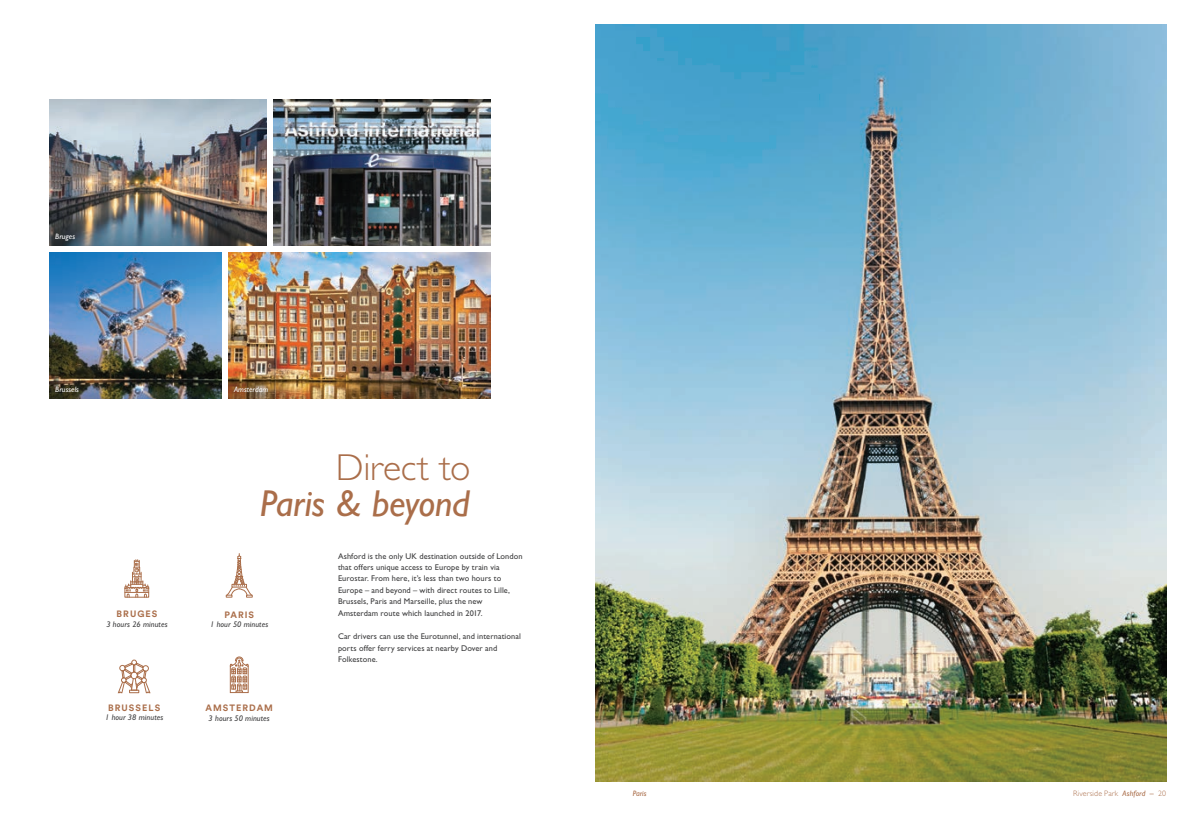
<style>
.page{position:relative;width:1191px;height:831px;background:#fff}
.page>*{position:absolute;margin:0;border:0;box-sizing:border-box;transform-origin:0 0}
.NEW_Page_header{font:italic 37.62px "Gill Sans";letter-spacing:-.01em;color:#aa6e4a}
.NEW_Page_header-2{font:300 37.62px "Gill Sans";letter-spacing:-.005em;color:#aa6e4a}
.NEW_Image_caption{font:700 9.1px "Circular Std";letter-spacing:.115em;color:#aa6e4a}
.NEW_Intro_para_BLACK{font:8.31px/11.4px "Gill Sans";letter-spacing:.01em;color:#3e3e3f}
.Connections_italic{font:italic 8.22px "Gill Sans";letter-spacing:.01em;color:#3e3e3f}
.t1{font:italic 7.88px "Gill Sans";letter-spacing:.005em;color:#fff}
.t2{font:300 7.88px "Gill Sans";letter-spacing:.02em;color:#aa6e4a}
.t3{font:italic 7.88px "Gill Sans";letter-spacing:.005em;color:#aa6e4a}
.s1{font-weight:400;font-style:italic}
</style>
<div class="page">
<img style="left:228px;top:252px;width:262px;height:147px">
<img style="left:595px;top:25px;width:571px;height:756px">
<img style="left:50px;top:99px;width:216px;height:147px">
<img style="left:273px;top:99px;width:217px;height:147px">
<img style="left:50px;top:252px;width:172px;height:147px">
<svg style="left:124px;top:560px;width:25px;height:38px"></svg>
<svg style="left:229px;top:656px;width:20px;height:37px"></svg>
<svg style="left:226px;top:554px;width:27px;height:43px"></svg>
<svg style="left:118px;top:660px;width:33px;height:33px"></svg>
<p class="t1" style="left:55px;top:232px;width:21px">Bruges</p>
<p class="t1" style="left:55px;top:385px;width:25px">Brussels</p>
<p class="t1" style="left:234px;top:385px;width:36px">Amsterdam</p>
<p class="NEW_Image_caption" style="left:117px;top:608px;width:42px">BRUGES</p>
<p class="Connections_italic" style="left:106px;top:619px;width:63px">3 hours 26 minutes</p>
<p class="NEW_Image_caption" style="left:108px;top:702px;width:54px">BRUSSELS</p>
<p class="Connections_italic" style="left:105px;top:713px;width:60px">1 hour 38 minutes</p>
<p class="NEW_Page_header-2" style="left:336px;top:447px;width:136px">Direct to</p>
<p class="NEW_Page_header" style="left:260px;top:482px;width:211px">Paris &amp; beyond</p>
<p class="NEW_Image_caption" style="left:224px;top:609px;width:31px">PARIS</p>
<p class="Connections_italic" style="left:210px;top:620px;width:60px">1 hour 50 minutes</p>
<p class="NEW_Image_caption" style="left:205px;top:702px;width:69px">AMSTERDAM</p>
<p class="Connections_italic" style="left:209px;top:713px;width:63px">3 hours 50 minutes</p>
<p class="NEW_Intro_para_BLACK" style="left:338px;top:550px;width:186px">Ashford is the only UK destination outside of London that offers unique access to Europe by train via Eurostar. From here, it’s less than two hours to Europe – and beyond – with direct routes to Lille, Brussels, Paris and Marseille, plus the new Amsterdam route which launched in 2017.</p>
<p class="NEW_Intro_para_BLACK" style="left:338px;top:631px;width:184px">Car drivers can use the Eurotunnel, and international ports offer ferry services at nearby Dover and<br>Folkestone.</p>
<p class="t3" style="left:632px;top:788px;width:15px">Paris</p>
<p class="t2" style="left:1073px;top:788px;width:95px">Riverside Park <span class="s1">Ashford –</span> 20</p>
</div>
